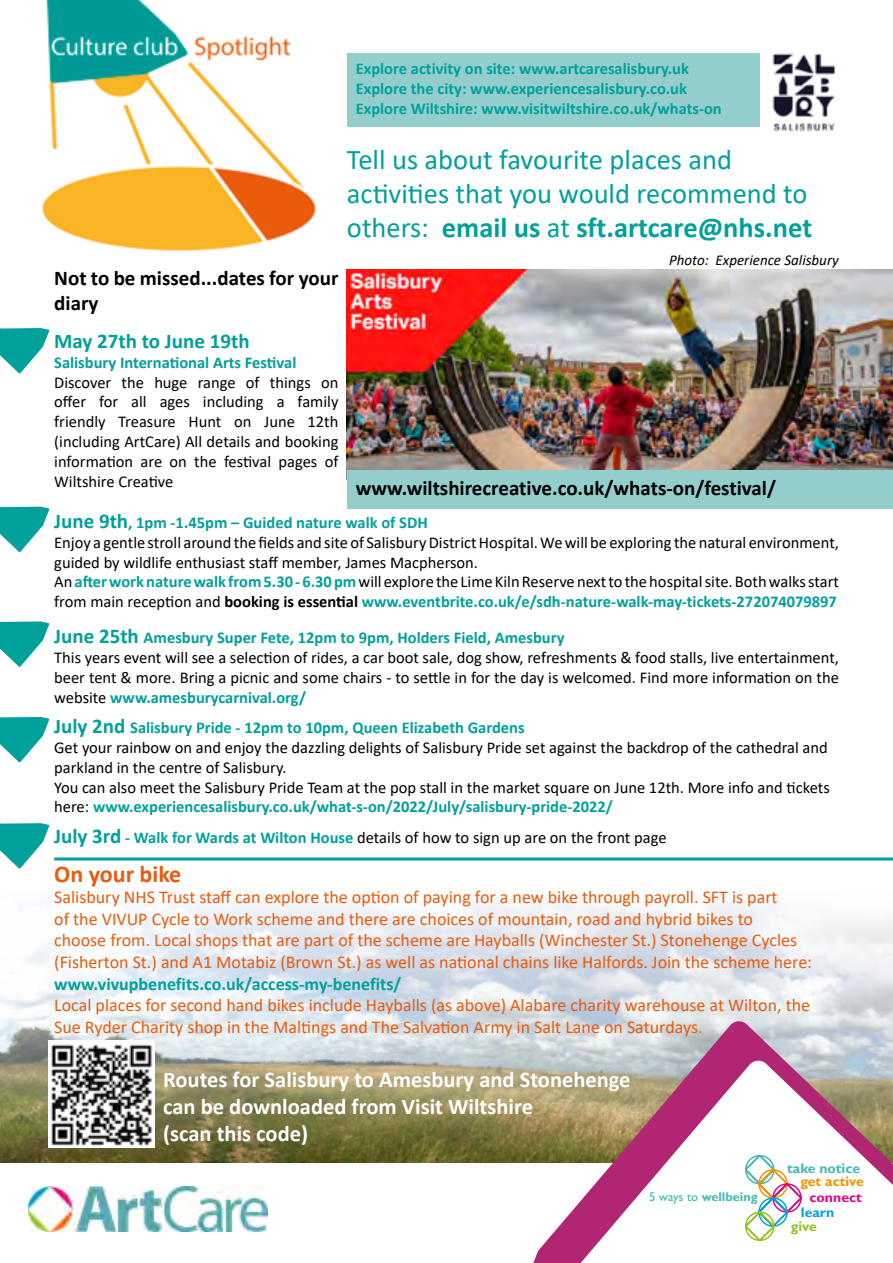
<style>
.page{position:relative;width:893px;height:1263px;background:#fff}
.page>*{position:absolute;margin:0;border:0;box-sizing:border-box;transform-origin:0 0}
.t1{font:28.5px/34.2px "Calibri";color:#00a09b}
.t2{font:700 24px "Calibri";color:#ea5b0d}
.t3{font:700 22.5px/27px "Calibri";color:#fff}
.t4{font:700 21px/25.2px "Calibri";color:#000}
.t5{font:700 21px "Calibri";color:#00a09b}
.t6{font:18px/21.6px "Calibri";color:#ea5b0d}
.t7{font:700 18px "Calibri";color:#00a09b}
.t8{font:16.5px/19.8px "Calibri";color:#000}
.t9{font:700 16.5px/19.8px "Calibri";color:#00a09b}
.t10{font:italic 15px "Calibri";color:#000}
.t11{font:700 14.1px "Gill Sans";color:#41b8b1}
.t12{font:700 14.1px "Gill Sans";color:#f39200}
.t13{font:700 14.1px "Gill Sans";color:#e6007d}
.t14{font:700 14.1px "Gill Sans";color:#009fe3}
.t15{font:700 14.1px "Gill Sans";color:#95c11f}
.t16{font:700 12.75px "Gill Sans";color:#41b8b1}
.s1{font-weight:700}
.s2{font-weight:700;font-size:21px;color:#00a09b}
.s3{font-weight:700;color:#00a09b}
.s4{font-weight:400}
</style>
<div class="page">
<img style="left:28px;top:1186px;width:240px;height:45px">
<img style="left:0;top:901px;width:893px;height:261px">
<svg style="left:483px;top:1020px;width:410px;height:143px;background:#c5bec3"></svg>
<svg style="left:502px;top:1059px;width:391px;height:204px"></svg>
<img style="left:42px;top:0;width:275px;height:252px">
<svg style="left:744px;top:1155px;width:59px;height:86px"></svg>
<div style="left:347px;top:53px;width:413px;height:34px;background:#93cecc"></div>
<div style="left:347px;top:73px;width:413px;height:33px;background:#93cecc"></div>
<div style="left:347px;top:93px;width:413px;height:33px;background:#93cecc"></div>
<img style="left:772px;top:53px;width:64px;height:79px">
<img style="left:48px;top:1040px;width:107px;height:107px">
<img style="left:347px;top:269px;width:546px;height:202px">
<svg style="left:0;top:328px;width:49px;height:45px"></svg>
<svg style="left:0;top:506px;width:49px;height:46px"></svg>
<svg style="left:0;top:621px;width:49px;height:46px"></svg>
<svg style="left:0;top:716px;width:49px;height:46px"></svg>
<div style="left:347px;top:471px;width:546px;height:38px;background:#93cecc"></div>
<svg style="left:0;top:823px;width:49px;height:46px"></svg>
<hr style="left:54px;top:857px;width:839px;height:3px;background:#00a09b">
<p class="t9" style="left:356px;top:58px;width:368px">Explore activity on site: www.artcaresalisbury.uk<br>Explore the city: www.experiencesalisbury.co.uk<br>Explore Wiltshire: www.visitwiltshire.co.uk/whats-on</p>
<h1 class="t1" style="left:347px;top:142px;width:467px">Tell us about favourite places and activities that you would recommend to others: <span class="s1">email us</span> at <span class="s1">sft.artcare@nhs.net</span></h1>
<p class="t10" style="left:669px;top:249px;width:171px">Photo: Experience Salisbury</p>
<p class="t4" style="left:54px;top:265px;width:286px">Not to be missed...dates for your diary</p>
<p class="t5" style="left:54px;top:326px;width:197px">May 27th to June 19th</p>
<p class="t9" style="left:54px;top:352px;width:244px">Salisbury International Arts Festival</p>
<p class="t8" style="left:54px;top:372px;width:286px;text-align:justify">Discover the huge range of things on offer for all ages including a family friendly Treasure Hunt on June 12th (including ArtCare) All details and booking information are on the festival pages of Wiltshire Creative</p>
<p class="t8" style="left:54px;top:512px;width:786px"><span class="s2">June 9th</span><span class="s3">, 1pm -1.45pm – Guided nature walk of SDH<br></span>Enjoy a gentle stroll around the fields and site of Salisbury District Hospital. We will be exploring the natural environment, guided by wildlife enthusiast staff member, James Macpherson.<br>An <span class="s3">after work nature walk from 5.30 - 6.30 pm</span> will explore the Lime Kiln Reserve next to the hospital site. Both walks start from main reception and <span class="s1">booking is essential</span> <span class="s3">www.eventbrite.co.uk/e/sdh-nature-walk-may-tickets-272074079897</span></p>
<p class="t8" style="left:54px;top:627px;width:786px"><span class="s2">June 25th</span> <span class="s3">Amesbury Super Fete, 12pm to 9pm, Holders Field, Amesbury<br></span>This years event will see a selection of rides, a car boot sale, dog show, refreshments &amp; food stalls, live entertainment, beer tent &amp; more. Bring a picnic and some chairs - to settle in for the day is welcomed. Find more information on the website <span class="s3">www.amesburycarnival.org/</span></p>
<p class="t8" style="left:54px;top:717px;width:777px"><span class="s2">July 2nd</span> <span class="s3">Salisbury Pride - 12pm to 10pm, Queen Elizabeth Gardens<br></span>Get your rainbow on and enjoy the dazzling delights of Salisbury Pride set against the backdrop of the cathedral and parkland in the centre of Salisbury.<br>You can also meet the Salisbury Pride Team at the pop stall in the market square on June 12th. More info and tickets here: <span class="s3">www.experiencesalisbury.co.uk/what-s-on/2022/July/salisbury-pride-2022/</span></p>
<p class="t8" style="left:54px;top:827px;width:614px"><span class="s2">July 3rd</span> <span class="s3">- Walk for Wards at Wilton House</span> details of how to sign up are on the front page</p>
<p class="t4" style="left:356px;top:475px;width:422px">www.wiltshirecreative.co.uk/whats-on/festival/</p>
<h2 class="t2" style="left:54px;top:856px;width:129px">On your bike</h2>
<p class="t6" style="left:54px;top:886px;width:759px">Salisbury NHS Trust staff can explore the option of paying for a new bike through payroll. SFT is part<br>of the VIVUP Cycle to Work scheme and there are choices of mountain, road and hybrid bikes to<br>choose from. Local shops that are part of the scheme are Hayballs (Winchester St.) Stonehenge Cycles (Fisherton St.) and A1 Motabiz (Brown St.) as well as national chains like Halfords. Join the scheme here:</p>
<p class="t7" style="left:54px;top:971px;width:349px">www.vivupbenefits.co.uk/access-my-benefits/</p>
<p class="t6" style="left:54px;top:994px;width:757px">Local places for second hand bikes include Hayballs (as above) Alabare charity warehouse at Wilton, the<br>Sue Ryder Charity shop in the Maltings and The Salvation Army in Salt Lane on Saturdays.</p>
<h3 class="t3" style="left:163px;top:1065px;width:469px">Routes for Salisbury to Amesbury and Stonehenge can be downloaded from Visit Wiltshire<br>(scan this code)</h3>
<p class="t16" style="left:649px;top:1189px;width:110px"><span class="s4">5 ways to</span> wellbeing</p>
<p class="t11" style="left:787px;top:1159px;width:75px">take notice</p>
<p class="t12" style="left:800px;top:1173px;width:65px">get active</p>
<p class="t13" style="left:810px;top:1189px;width:54px">connect</p>
<p class="t14" style="left:801px;top:1203px;width:35px">learn</p>
<p class="t15" style="left:791px;top:1218px;width:28px">give</p>
</div>
